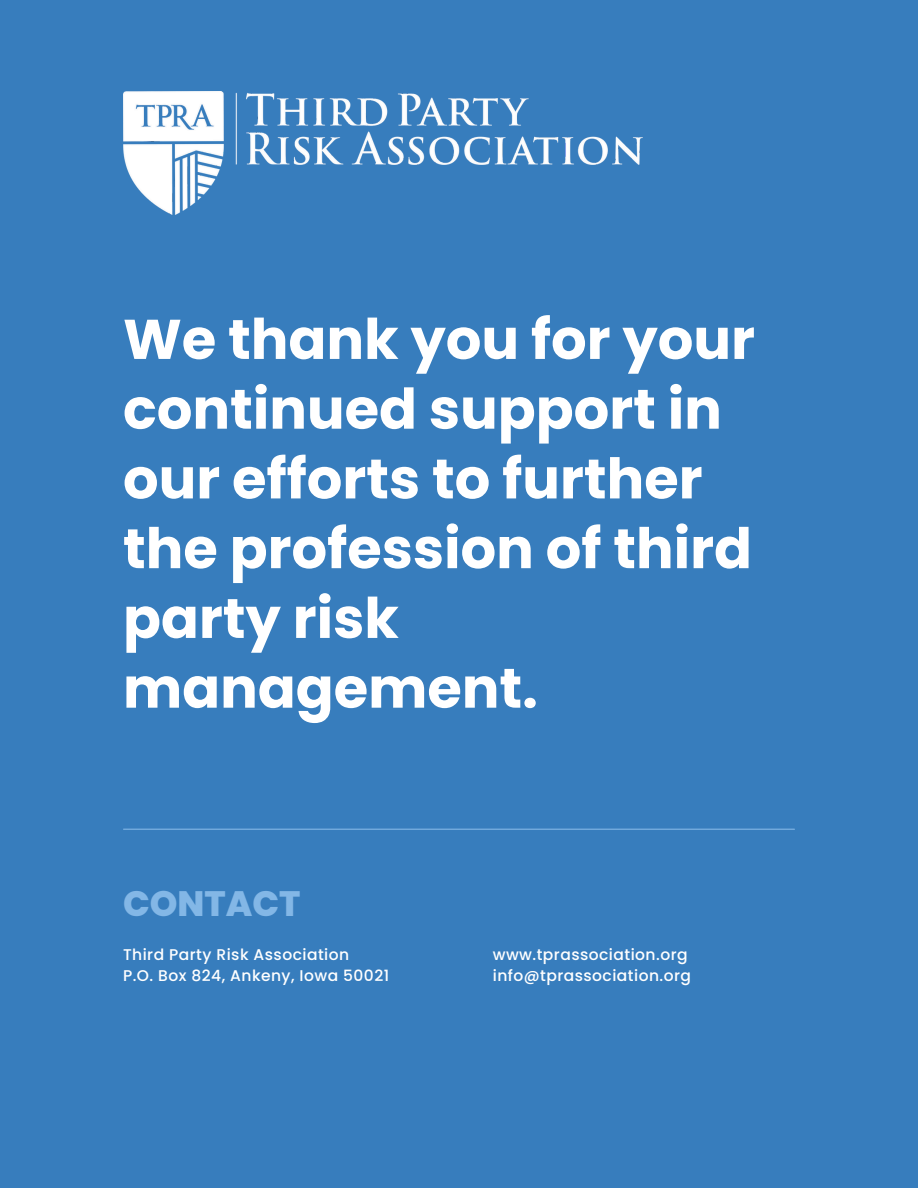
<style>
.page{position:relative;width:918px;height:1188px;background:#377dbd}
.page>*{position:absolute;margin:0;border:0;box-sizing:border-box;transform-origin:0 0}
.t1{font:700 55.95px/69.8px "Poppins";color:#fff}
.t2{font:800 35.25px "Poppins";color:#83b7e6}
.t3{font:500 15.45px "Poppins";letter-spacing:.03em;color:#fff}
</style>
<div class="page">
<hr style="left:124px;top:829px;width:670px;height:1px;background:#83b7e6">
<img style="left:123px;top:92px;width:520px;height:122px">
<p class="t1" style="left:123px;top:304px;width:633px">We thank you for your continued support in our efforts to further the profession of third party risk management.</p>
<h2 class="t2" style="left:123px;top:879px;width:179px">CONTACT</h2>
<p class="t3" style="left:123px;top:943px;width:228px">Third Party Risk Association</p>
<p class="t3" style="left:123px;top:965px;width:268px">P.O. Box 824, Ankeny, Iowa 50021</p>
<p class="t3" style="left:493px;top:943px;width:196px">www.tprassociation.org</p>
<p class="t3" style="left:493px;top:965px;width:200px">info@tprassociation.org</p>
</div>
